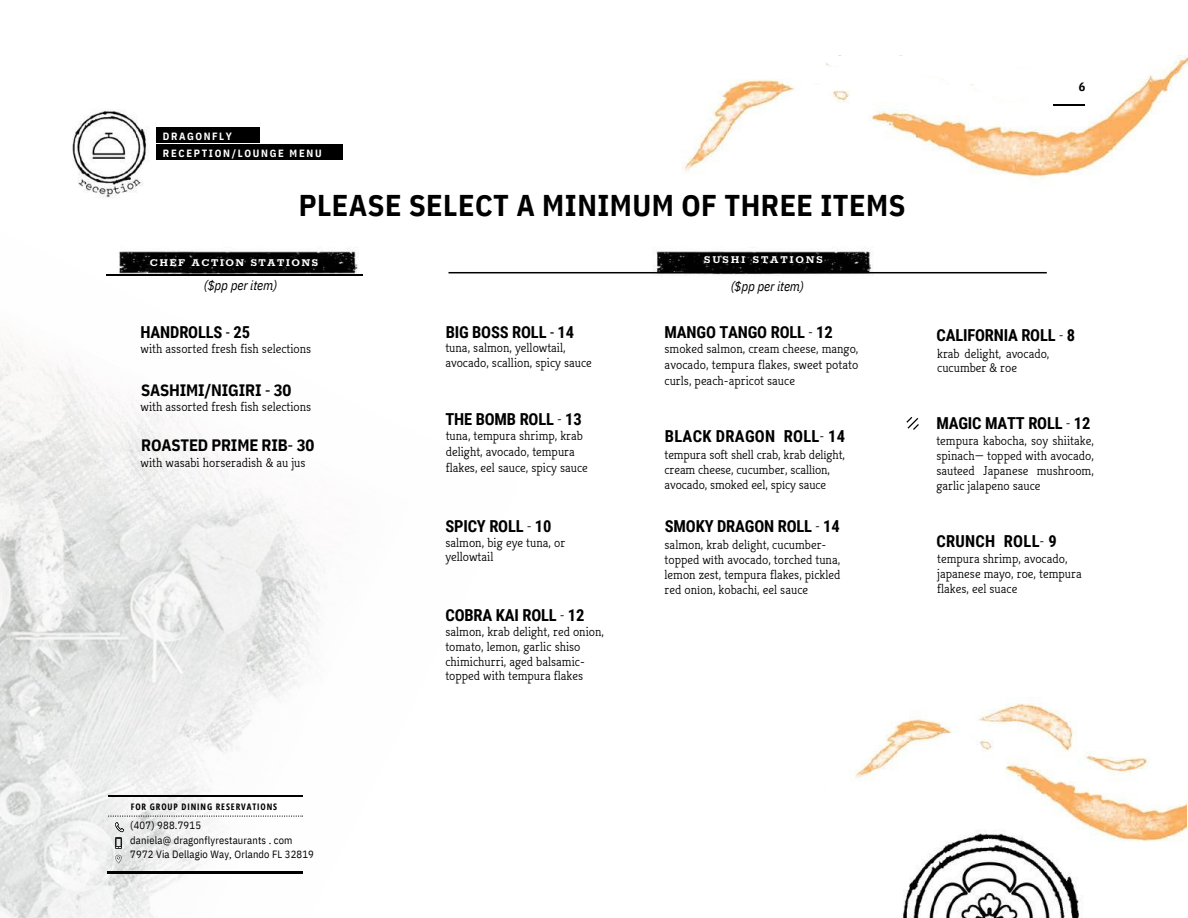
<style>
.page{position:relative;width:1188px;height:918px;background:#fff}
.page>*{position:absolute;margin:0;border:0;box-sizing:border-box;transform-origin:0 0}
.t1{font:700 30px "IBM Plex Sans Cond";letter-spacing:.015em;color:#000}
.t2{font:700 16.5px "Roboto Condensed";letter-spacing:-.01em;color:#000}
.t3{font:700 16.5px "IBM Plex Sans Cond";letter-spacing:-.01em;color:#000}
.t4{font:700 16.5px "Roboto Condensed";letter-spacing:.015em;color:#000}
.t5{font:italic 13.2px "IBM Plex Sans Cond";letter-spacing:-.01em;color:#000}
.t6{font:300 12.75px/14.9px "Kreon";color:#000}
.t7{font:700 12px "Rokkitt";letter-spacing:.11em;color:#fff}
.t8{font:700 12px "Rokkitt";letter-spacing:.14em;color:#fff}
.t9{font:700 12px "IBM Plex Sans Cond";color:#000}
.t10{font:10.5px/14.7px "IBM Plex Sans Cond";letter-spacing:.015em;color:#000}
.t11{font:700 10.5px/16.8px "IBM Plex Sans Cond";letter-spacing:.16em;color:#fff}
.t12{font:700 9px "Open Sans Condensed";letter-spacing:.105em;color:#000}
.s1{font-weight:400}
.s2{font-weight:300;font-style:italic}
</style>
<div class="page">
<img style="left:72px;top:55px;width:1116px;height:221px">
<div style="left:156px;top:128px;width:103px;height:14px;background:#000"></div>
<div style="left:156px;top:145px;width:186px;height:14px;background:#000"></div>
<hr style="left:1053px;top:104px;width:32px;height:2px;background:#000">
<hr style="left:449px;top:272px;width:598px;height:1px;background:#000">
<img style="left:0;top:207px;width:520px;height:711px">
<svg style="left:906px;top:417px;width:13px;height:13px"></svg>
<hr style="left:108px;top:796px;width:195px;height:1px;background:#000">
<hr style="left:108px;top:872px;width:195px;height:1px;background:#000">
<svg style="left:115px;top:855px;width:7px;height:8px"></svg>
<svg style="left:108px;top:816px;width:195px;height:33px"></svg>
<hr style="left:107px;top:274px;width:256px;height:2px;background:#000">
<svg style="left:810px;top:55px;width:256px;height:46px"></svg>
<img style="left:855px;top:699px;width:332px;height:219px">
<h4 class="t11" style="left:163px;top:127px;width:160px">DRAGONFLY<br>RECEPTION/LOUNGE MENU</h4>
<p class="t1" style="left:299px;top:186px;width:608px">PLEASE SELECT A MINIMUM OF THREE ITEMS</p>
<h2 class="t7" style="left:150px;top:256px;width:170px">CHEF ACTION STATIONS</h2>
<h4 class="t5" style="left:204px;top:276px;width:75px">($pp per item)</h4>
<h2 class="t2" style="left:141px;top:322px;width:111px">HANDROLLS <span class="s1">-</span> 25</h2>
<h4 class="t6" style="left:141px;top:342px;width:172px">with assorted fresh fish selections</h4>
<h2 class="t3" style="left:141px;top:379px;width:152px">SASHIMI/NIGIRI <span class="s1">-</span> 30</h2>
<h4 class="t6" style="left:141px;top:400px;width:172px">with assorted fresh fish selections</h4>
<p class="t3" style="left:141px;top:434px;width:175px">ROASTED PRIME RIB<span class="s1">-</span> 30</p>
<h6 class="t6" style="left:141px;top:455px;width:167px">with wasabi horseradish &amp; au jus</h6>
<h2 class="t2" style="left:446px;top:322px;width:130px">BIG BOSS ROLL <span class="s1">-</span> 14</h2>
<h4 class="t6" style="left:445px;top:341px;width:148px">tuna, salmon, yellowtail, avocado, scallion, spicy sauce</h4>
<h4 class="t2" style="left:445px;top:409px;width:138px">THE BOMB ROLL <span class="s2">-</span> 13</h4>
<h2 class="t6" style="left:446px;top:428px;width:144px;line-height:15.8px">tuna, tempura shrimp, krab delight, avocado, tempura flakes, eel sauce, spicy sauce</h2>
<h4 class="t2" style="left:445px;top:516px;width:107px">SPICY ROLL <span class="s2">-</span> 10</h4>
<p class="t6" style="left:445px;top:535px;width:121px">salmon, big eye tuna, or yellowtail</p>
<h4 class="t2" style="left:445px;top:606px;width:141px">COBRA KAI ROLL <span class="s2">-</span> 12</h4>
<h2 class="t6" style="left:445px;top:624px;width:160px">salmon, krab delight, red onion, tomato, lemon, garlic shiso chimichurri, aged balsamic&shy;topped with tempura flakes</h2>
<h1 class="t8" style="left:704px;top:254px;width:121px">SUSHI STATIONS</h1>
<h3 class="t5" style="left:731px;top:277px;width:75px">($pp per item)</h3>
<h2 class="t2" style="left:665px;top:322px;width:170px">MANGO TANGO ROLL <span class="s2">-</span> 12</h2>
<h4 class="t6" style="left:665px;top:341px;width:195px;line-height:15.8px">smoked salmon, cream cheese, mango, avocado, tempura flakes, sweet potato</h4>
<h2 class="t6" style="left:665px;top:373px;width:132px">curls, peach-apricot sauce</h2>
<h2 class="t4" style="left:665px;top:426px;width:182px">BLACK DRAGON ROLL<span class="s2">-</span> 14</h2>
<h4 class="t6" style="left:665px;top:448px;width:182px">tempura soft shell crab, krab delight, cream cheese, cucumber, scallion, avocado, smoked eel, spicy sauce</h4>
<h2 class="t2" style="left:665px;top:516px;width:176px">SMOKY DRAGON ROLL <span class="s2">-</span> 14</h2>
<h4 class="t6" style="left:665px;top:538px;width:177px">salmon, krab delight, cucumber&shy;topped with avocado, torched tuna, lemon zest, tempura flakes, pickled red onion, kobachi, eel sauce</h4>
<h5 class="t9" style="left:1079px;top:79px;width:8px">6</h5>
<h4 class="t2" style="left:936px;top:326px;width:140px">CALIFORNIA ROLL <span class="s2">-</span> 8</h4>
<h2 class="t6" style="left:937px;top:346px;width:114px">krab delight, avocado, cucumber &amp; roe</h2>
<h4 class="t2" style="left:936px;top:414px;width:155px">MAGIC MATT ROLL <span class="s2">-</span> 12</h4>
<h2 class="t6" style="left:936px;top:434px;width:159px;text-align:justify">tempura kabocha, soy shiitake, spinach— topped with avocado, sauteed Japanese mushroom, garlic jalapeno sauce</h2>
<h4 class="t4" style="left:936px;top:531px;width:122px">CRUNCH ROLL<span class="s2">-</span> 9</h4>
<h2 class="t6" style="left:937px;top:551px;width:146px">tempura shrimp, avocado, japanese mayo, roe, tempura flakes, eel suace</h2>
<h3 class="t12" style="left:131px;top:800px;width:148px">FOR GROUP DINING RESERVATIONS</h3>
<h4 class="t10" style="left:130px;top:818px;width:185px">(407) 988.7915<br>daniela@ dragonflyrestaurants . com<br>7972 Via Dellagio Way, Orlando FL 32819</h4>
</div>
